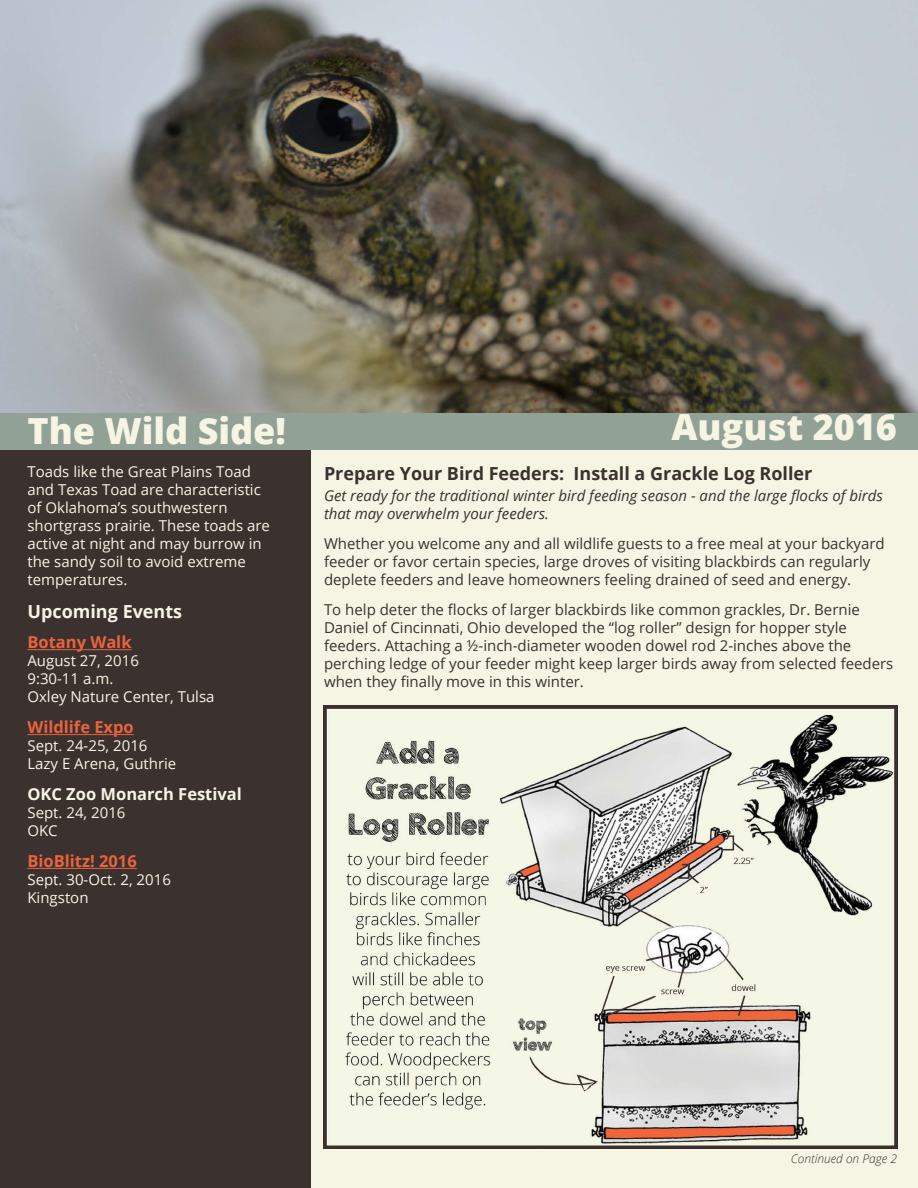
<style>
.page{position:relative;width:918px;height:1188px;background:#fff}
.page>*{position:absolute;margin:0;border:0;box-sizing:border-box;transform-origin:0 0}
.t1{font:800 36px "Open Sans";color:#f6f5e4}
.t2{font:700 18px "Open Sans";color:#3b312f}
.t3{font:700 18px "Open Sans";color:#f6f5e4}
.t4{font:700 16.5px "Open Sans";color:#ea633d}
.t5{font:700 16.5px "Open Sans";color:#f5f5e4}
.t6{font:15px/18px "Open Sans";color:#3b312f}
.t7{font:15px/18px "Open Sans";color:#f6f5e4}
.t8{font:italic 15px/18px "Open Sans";color:#3b312f}
.t9{font:italic 300 12px "Open Sans";color:#3b312f}
</style>
<div class="page">
<div style="left:1px;top:412px;width:917px;height:38px;background:#91a195"></div>
<img style="left:0;top:0;width:918px;height:412px">
<div style="left:1px;top:450px;width:310px;height:737px;background:#3b312f"></div>
<div style="left:311px;top:450px;width:606px;height:737px;background:#f6f5e4"></div>
<hr style="left:27px;top:649px;width:105px;height:1px;background:#ea633d">
<img style="left:324px;top:706px;width:573px;height:442px">
<hr style="left:27px;top:734px;width:107px;height:1px;background:#ea633d">
<hr style="left:27px;top:868px;width:110px;height:1px;background:#ea633d">
<h1 class="t1" style="left:27px;top:404px;width:260px">The Wild Side!</h1>
<h1 class="t1" style="left:671px;top:399px;width:227px">August 2016</h1>
<p class="t7" style="left:27px;top:463px;width:244px">Toads like the Great Plains Toad and Texas Toad are characteristic of Oklahoma’s southwestern shortgrass prairie. These toads are active at night and may burrow in the sandy soil to avoid extreme temperatures.</p>
<p class="t3" style="left:27px;top:598px;width:156px">Upcoming Events</p>
<p class="t4" style="left:27px;top:631px;width:106px">Botany Walk</p>
<p class="t7" style="left:27px;top:652px;width:189px">August 27, 2016<br>9:30-11 a.m.<br>Oxley Nature Center, Tulsa</p>
<p class="t4" style="left:27px;top:716px;width:108px">Wildlife Expo</p>
<p class="t7" style="left:27px;top:737px;width:150px">Sept. 24-25, 2016<br>Lazy E Arena, Guthrie</p>
<p class="t5" style="left:27px;top:783px;width:216px">OKC Zoo Monarch Festival</p>
<p class="t7" style="left:27px;top:803px;width:100px">Sept. 24, 2016<br>OKC</p>
<p class="t4" style="left:27px;top:850px;width:111px">BioBlitz! 2016</p>
<p class="t7" style="left:27px;top:870px;width:145px">Sept. 30-Oct. 2, 2016<br>Kingston</p>
<p class="t2" style="left:324px;top:461px;width:490px">Prepare Your Bird Feeders: Install a Grackle Log Roller</p>
<p class="t8" style="left:324px;top:486px;width:560px">Get ready for the traditional winter bird feeding season - and the large flocks of birds that may overwhelm your feeders.</p>
<p class="t6" style="left:324px;top:535px;width:562px">Whether you welcome any and all wildlife guests to a free meal at your backyard feeder or favor certain species, large droves of visiting blackbirds can regularly deplete feeders and leave homeowners feeling drained of seed and energy.</p>
<p class="t6" style="left:324px;top:600px;width:571px">To help deter the flocks of larger blackbirds like common grackles, Dr. Bernie Daniel of Cincinnati, Ohio developed the “log roller” design for hopper style feeders. Attaching a ½-inch-diameter wooden dowel rod 2-inches above the perching ledge of your feeder might keep larger birds away from selected feeders when they finally move in this winter.</p>
<p class="t9" style="left:791px;top:1150px;width:108px">Continued on Page 2</p>
</div>
